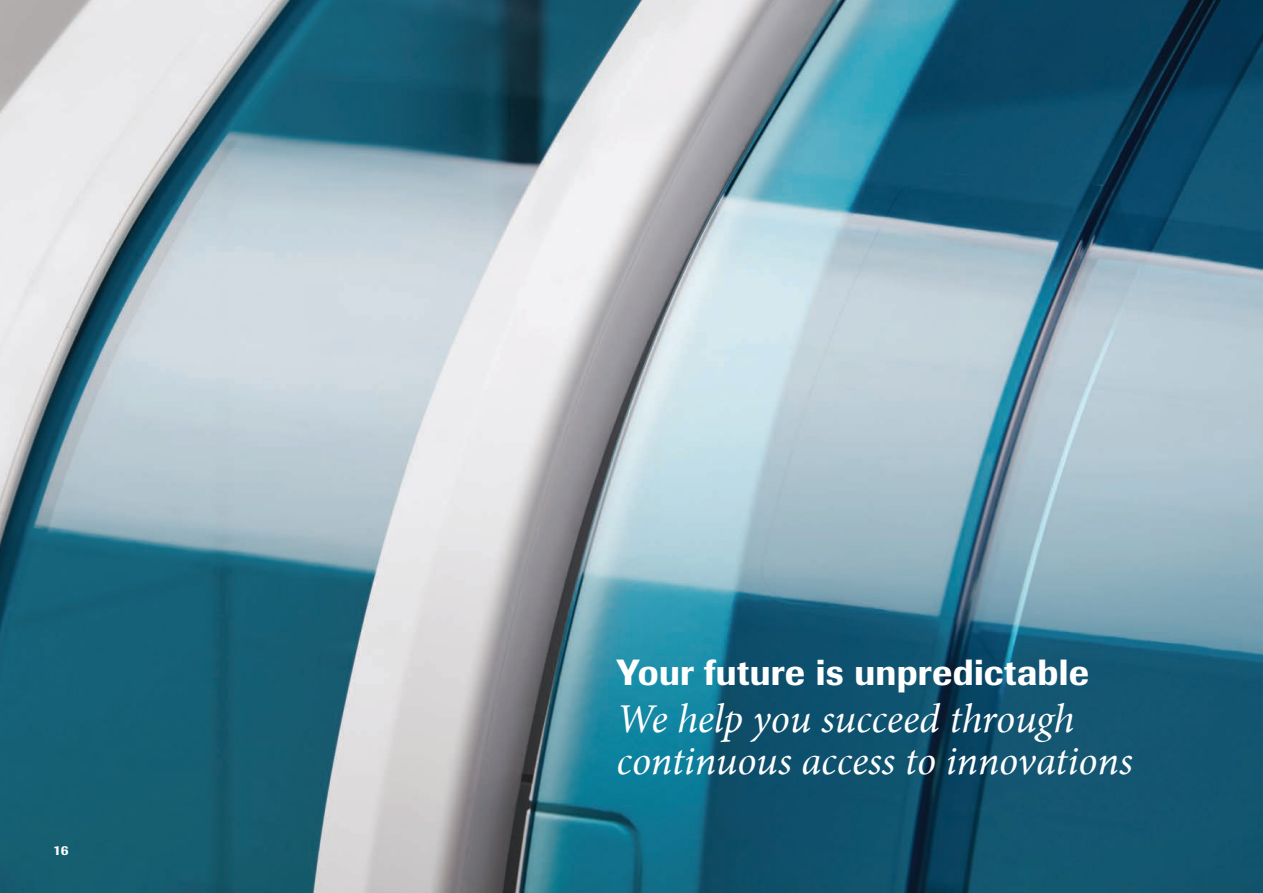
<style>
.page{position:relative;width:1263px;height:893px;background:#fff}
.page>*{position:absolute;margin:0;border:0;box-sizing:border-box;transform-origin:0 0}
.t1{font:italic 40.5px/42px "Minion";letter-spacing:-.005em;color:#fff}
.t2{font:500 36px "Imago";letter-spacing:.01em;color:#fff}
.t3{font:500 13.5px "Imago";color:#fff}
</style>
<div class="page">
<img style="left:0;top:0;width:1263px;height:893px">
<p class="t3" style="left:53px;top:841px;width:17px">16</p>
<p class="t2" style="left:617px;top:649px;width:474px">Your future is unpredictable</p>
<p class="t1" style="left:617px;top:697px;width:518px">We help you succeed through continuous access to innovations</p>
</div>
